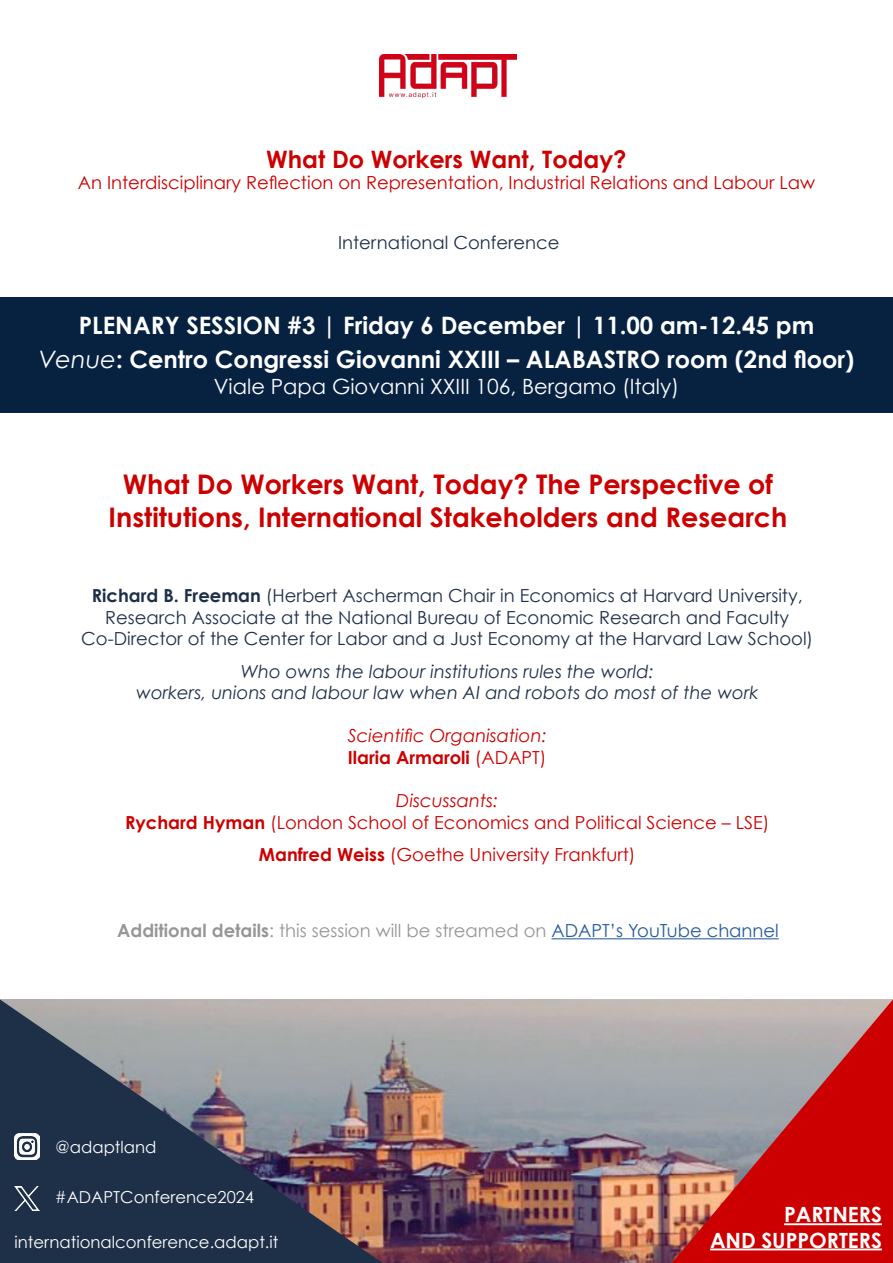
<style>
.page{position:relative;width:893px;height:1263px;background:#fff}
.page>*{position:absolute;margin:0;border:0;box-sizing:border-box;transform-origin:0 0}
.t1{font:700 27px/32.4px "Century Gothic";color:#c00;text-align:center}
.t2{font:700 24px/34.2px "Century Gothic";color:#fff;text-align:center}
.t3{font:700 24px "Century Gothic";color:#c00}
.t4{font:21px "Century Gothic";color:#fff}
.t5{font:700 21px/25.2px "Century Gothic";color:#fff;text-align:right}
.t6{font:18px/21.6px "Century Gothic";color:#1e2f48;text-align:center}
.t7{font:18px/21.6px "Century Gothic";color:#c00;text-align:center}
.t8{font:italic 18px/21.6px "Century Gothic";color:#1e2f48;text-align:center}
.t9{font:18px "Century Gothic";color:#969696}
.t10{font:italic 18px/21.6px "Century Gothic";color:#c00}
.t11{font:16.5px "Century Gothic";color:#fff}
.s1{font-weight:400;font-style:italic}
.s2{font-weight:700}
.s3{font-weight:700;font-style:normal}
.s4{font-style:normal}
.s5{font-style:italic}
.s6{color:#275b9b}
</style>
<div class="page">
<img style="left:379px;top:54px;width:138px;height:43px">
<img style="left:383px;top:999px;width:289px;height:264px">
<svg style="left:672px;top:999px;width:221px;height:264px;background:#bd5453"></svg>
<svg style="left:0;top:999px;width:383px;height:264px;background:#5c5f6d"></svg>
<img style="left:14px;top:1134px;width:26px;height:25px">
<hr style="left:784px;top:1223px;width:98px;height:2px;background:#fff">
<hr style="left:710px;top:1248px;width:172px;height:2px;background:#fff">
<img style="left:14px;top:1186px;width:26px;height:24px">
<div style="left:0;top:297px;width:893px;height:115px;background:#072241"></div>
<hr style="left:551px;top:938px;width:228px;height:1px;background:#275b9b">
<h2 class="t3" style="left:266px;top:144px;width:362px">What Do Workers Want, Today?</h2>
<p class="t7" style="left:78px;top:172px;width:739px">An Interdisciplinary Reflection on Representation, Industrial Relations and Labour Law</p>
<p class="t6" style="left:338px;top:231px;width:223px">International Conference</p>
<h2 class="t2" style="left:39px;top:308px;width:817px">PLENARY SESSION #3 | Friday 6 December | 11.00 am-12.45 pm<br><span class="s1">Venue</span>: Centro Congressi Giovanni XXIII – ALABASTRO room (2nd floor)</h2>
<p class="t4" style="left:214px;top:373px;width:467px">Viale Papa Giovanni XXIII 106, Bergamo (Italy)</p>
<h1 class="t1" style="left:109px;top:468px;width:680px">What Do Workers Want, Today? The Perspective of<br>Institutions, International Stakeholders and Research</h1>
<p class="t6" style="left:81px;top:584px;width:733px"><span class="s2">Richard B. Freeman</span> (Herbert Ascherman Chair in Economics at Harvard University,<br>Research Associate at the National Bureau of Economic Research and Faculty<br>Co-Director of the Center for Labor and a Just Economy at the Harvard Law School)</p>
<p class="t8" style="left:136px;top:660px;width:624px">Who owns the labour institutions rules the world:<br>workers, unions and labour law when AI and robots do most of the work</p>
<p class="t10" style="left:348px;top:725px;width:200px">Scientific Organisation:<br><span class="s3">Ilaria Armaroli</span> <span class="s4">(ADAPT)</span></p>
<p class="t7" style="left:125px;top:790px;width:646px"><span class="s5">Discussants:<br></span><span class="s2">Rychard Hyman</span> (London School of Economics and Political Science – LSE)</p>
<p class="t7" style="left:259px;top:844px;width:378px"><span class="s2">Manfred Weiss</span> (Goethe University Frankfurt)</p>
<p class="t9" style="left:117px;top:920px;width:663px"><span class="s2">Additional details</span>: this session will be streamed on <span class="s6">ADAPT’s YouTube channel</span></p>
<p class="t11" style="left:56px;top:1137px;width:102px">@adaptland</p>
<p class="t11" style="left:55px;top:1187px;width:201px">#ADAPTConference2024</p>
<p class="t11" style="left:14px;top:1231px;width:265px">internationalconference.adapt.it</p>
<p class="t5" style="left:710px;top:1201px;width:173px">PARTNERS<br>AND SUPPORTERS</p>
</div>
